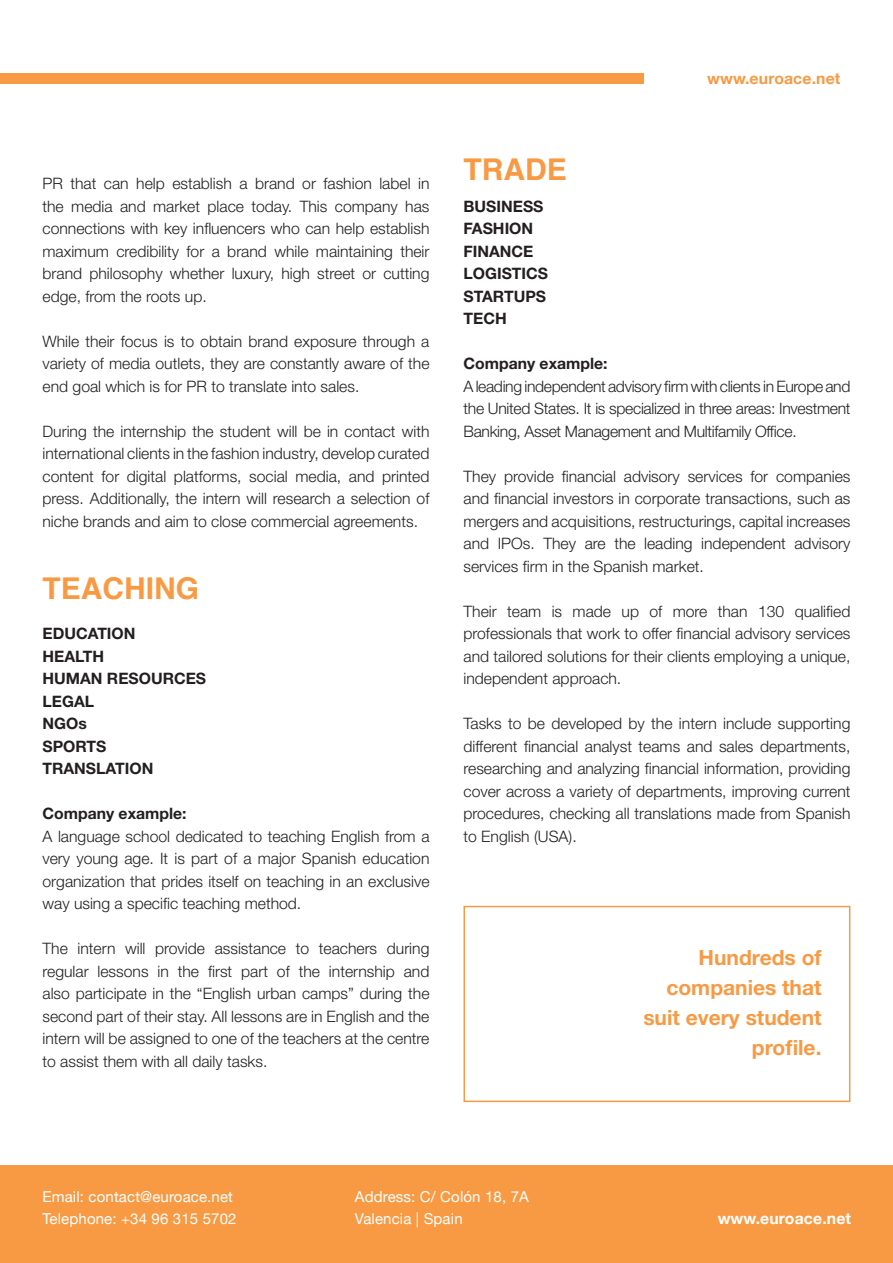
<style>
.page{position:relative;width:893px;height:1263px;background:#fff}
.page>*{position:absolute;margin:0;border:0;box-sizing:border-box;transform-origin:0 0}
.Título_1{font:700 30px "Helvetica";color:#f89a44}
.t1{font:700 21px/30px "Helvetica Neue LT Std";color:#f89a44;text-align:right}
.Texto_corrido{font:300 15.75px/22.5px "Helvetica Neue LT Std";color:#231f20;text-align:justify}
.Título_2{font:700 15.75px "Helvetica Neue LT Std";color:#231f20}
.t2{font:700 15.75px "Helvetica Neue";letter-spacing:.01em;color:#fff}
.t3{font:700 15.75px "Helvetica Neue";letter-spacing:.01em;color:#f89a44}
.t4{font:15px/22.5px "Helvetica Neue";letter-spacing:.01em;color:#fff}
</style>
<div class="page">
<div style="left:0;top:1165px;width:893px;height:98px;background:#f89a44"></div>
<div style="left:0;top:74px;width:644px;height:10px;background:#f89a44"></div>
<div style="left:463px;top:906px;width:387px;height:196px;border:2px solid #f89a44"></div>
<p class="Texto_corrido" style="left:43px;top:172px;width:388px">PR that can help establish a brand or fashion label in the media and market place today. This company has connections with key influencers who can help establish maximum credibility for a brand while maintaining their brand philosophy whether luxury, high street or cutting edge, from the roots up.</p>
<p class="Texto_corrido" style="left:43px;top:329px;width:388px">While their focus is to obtain brand exposure through a variety of media outlets, they are constantly aware of the end goal which is for PR to translate into sales.</p>
<p class="Texto_corrido" style="left:43px;top:419px;width:388px">During the internship the student will be in contact with international clients in the fashion industry, develop curated content for digital platforms, social media, and printed press. Additionally, the intern will research a selection of niche brands and aim to close commercial agreements.</p>
<p class="Título_1" style="left:43px;top:564px;width:158px">TEACHING</p>
<p class="Título_2" style="left:43px;top:624px;width:95px">EDUCATION</p>
<p class="Título_2" style="left:43px;top:646px;width:63px">HEALTH</p>
<p class="Título_2" style="left:43px;top:669px;width:165px">HUMAN RESOURCES</p>
<p class="Título_2" style="left:43px;top:691px;width:53px">LEGAL</p>
<p class="Título_2" style="left:43px;top:714px;width:46px">NGOs</p>
<p class="Título_2" style="left:43px;top:736px;width:65px">SPORTS</p>
<p class="Título_2" style="left:43px;top:759px;width:112px">TRANSLATION</p>
<p class="Título_2" style="left:43px;top:804px;width:146px">Company example:</p>
<p class="Texto_corrido" style="left:43px;top:824px;width:388px">A language school dedicated to teaching English from a very young age. It is part of a major Spanish education organization that prides itself on teaching in an exclusive way using a specific teaching method.</p>
<p class="Texto_corrido" style="left:43px;top:937px;width:388px">The intern will provide assistance to teachers during regular lessons in the first part of the internship and also participate in the “English urban camps” during the second part of their stay. All lessons are in English and the intern will be assigned to one of the teachers at the centre to assist them with all daily tasks.</p>
<p class="t3" style="left:707px;top:66px;width:135px">www.euroace.net</p>
<p class="Título_1" style="left:463px;top:145px;width:105px">TRADE</p>
<p class="Título_2" style="left:463px;top:196px;width:81px">BUSINESS</p>
<p class="Título_2" style="left:463px;top:219px;width:71px">FASHION</p>
<p class="Título_2" style="left:463px;top:241px;width:71px">FINANCE</p>
<p class="Título_2" style="left:463px;top:264px;width:86px">LOGISTICS</p>
<p class="Título_2" style="left:463px;top:286px;width:84px">STARTUPS</p>
<p class="Título_2" style="left:463px;top:309px;width:45px">TECH</p>
<p class="Título_2" style="left:463px;top:354px;width:146px">Company example:</p>
<p class="Texto_corrido" style="left:463px;top:374px;width:388px">A leading independent advisory firm with clients in Europe and the United States. It is specialized in three areas: Investment Banking, Asset Management and Multifamily Office.</p>
<p class="Texto_corrido" style="left:463px;top:464px;width:388px">They provide financial advisory services for companies and financial investors in corporate transactions, such as mergers and acquisitions, restructurings, capital increases and IPOs. They are the leading independent advisory services firm in the Spanish market.</p>
<p class="Texto_corrido" style="left:463px;top:599px;width:388px">Their team is made up of more than 130 qualified professionals that work to offer financial advisory services and tailored solutions for their clients employing a unique, independent approach.</p>
<p class="Texto_corrido" style="left:463px;top:712px;width:388px">Tasks to be developed by the intern include supporting different financial analyst teams and sales departments, researching and analyzing financial information, providing cover across a variety of departments, improving current procedures, checking all translations made from Spanish to English (USA).</p>
<p class="t1" style="left:643px;top:942px;width:180px">Hundreds of companies that suit every student profile.</p>
<p class="t4" style="left:43px;top:1186px;width:195px">Email: contact@euroace.net<br>Telephone: +34 96 315 5702</p>
<p class="t4" style="left:355px;top:1186px;width:176px">Address: C/ Colón 18, 7A<br>Valencia | Spain</p>
<p class="t2" style="left:718px;top:1206px;width:135px">www.euroace.net</p>
</div>
